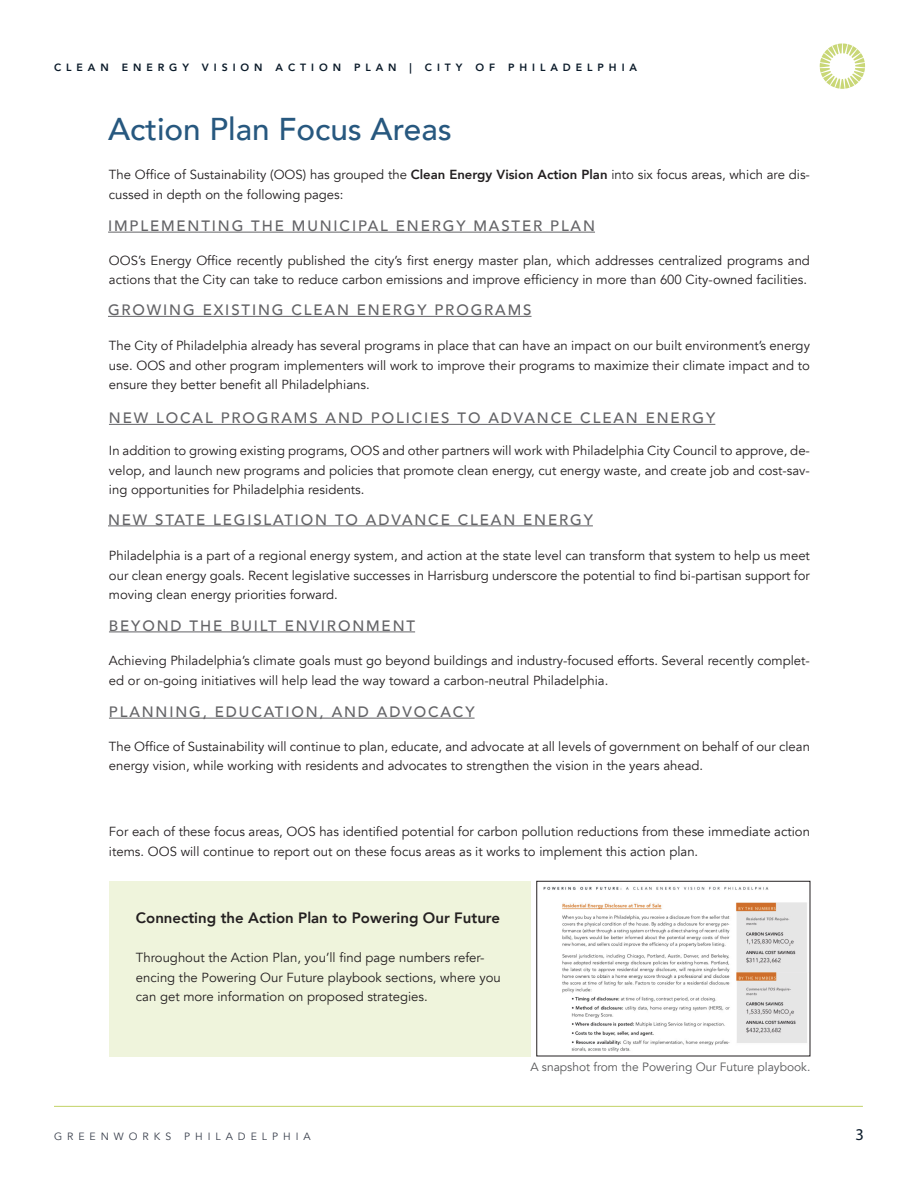
<style>
.page{position:relative;width:918px;height:1188px;background:#fff}
.page>*{position:absolute;margin:0;border:0;box-sizing:border-box;transform-origin:0 0}
.A_Head{font:500 31.5px "Avenir";color:#27587f}
.t1{font:16.5px "Myriad Pro";color:#0a1a29}
.B_Head{font:500 15px "Avenir";letter-spacing:.125em;color:#636366}
.Body{font:800 15px "Avenir";color:#231f20}
.Body-2{font:13.2px/19.5px "Avenir";color:#231f20}
.t2{font:500 13.2px "Avenir";color:#231f20}
.t3{font:12px "Avenir";color:#57585a}
.t4{font:800 10.5px "Avenir";letter-spacing:.47em;color:#0a1a29}
.t5{font:10.5px "Avenir";letter-spacing:.475em;color:#393f4c}
.s1{font-weight:800}
</style>
<div class="page">
<svg style="left:820px;top:44px;width:45px;height:45px"></svg>
<hr style="left:54px;top:1106px;width:809px;height:1px;background:#c9d777">
<div style="left:109px;top:881px;width:421px;height:175px;background:#eff4dc"></div>
<img style="left:543px;top:886px;width:264px;height:166px">
<div style="left:536px;top:881px;width:274px;height:175px;border:1px solid #231f20"></div>
<hr style="left:108px;top:232px;width:487px;height:1px;background:#636366">
<hr style="left:108px;top:316px;width:424px;height:1px;background:#636366">
<hr style="left:109px;top:424px;width:606px;height:1px;background:#636366">
<hr style="left:108px;top:526px;width:485px;height:1px;background:#636366">
<hr style="left:109px;top:632px;width:306px;height:1px;background:#636366">
<hr style="left:109px;top:718px;width:366px;height:1px;background:#636366">
<p class="t4" style="left:54px;top:60px;width:585px">CLEAN ENERGY VISION ACTION PLAN | CITY OF PHILADELPHIA</p>
<p class="A_Head" style="left:108px;top:101px;width:345px">Action Plan Focus Areas</p>
<p class="Body-2" style="left:109px;top:165px;width:703px">The Office of Sustainability (OOS) has grouped the <span class="s1">Clean Energy Vision Action Plan</span> into six focus areas, which are dis&shy;cussed in depth on the following pages:</p>
<p class="t2" style="left:109px;top:216px;width:314px">• Implementing the Municipal Energy Master Plan</p>
<p class="Body-2" style="left:109px;top:251px;width:703px">OOS’s Energy Office recently published the city’s first energy master plan, which addresses centralized programs and actions that the City can take to reduce carbon emissions and improve efficiency in more than 600 City-owned facilities.</p>
<p class="t2" style="left:109px;top:301px;width:274px">• Growing Existing Clean Energy Programs</p>
<p class="Body-2" style="left:109px;top:336px;width:703px;text-align:justify">The City of Philadelphia already has several programs in place that can have an impact on our built environment’s energy use. OOS and other program implementers will work to improve their programs to maximize their climate impact and to ensure they better benefit all Philadelphians.</p>
<p class="t2" style="left:109px;top:406px;width:380px">• New Local Programs and Policies to Advance Clean Energy</p>
<p class="Body-2" style="left:109px;top:441px;width:703px;text-align:justify">In addition to growing existing programs, OOS and other partners will work with Philadelphia City Council to approve, de&shy;velop, and launch new programs and policies that promote clean energy, cut energy waste, and create job and cost-sav&shy;ing opportunities for Philadelphia residents.</p>
<p class="t2" style="left:109px;top:511px;width:313px">• New State Legislation to Advance Clean Energy</p>
<p class="Body-2" style="left:109px;top:546px;width:703px;text-align:justify">Philadelphia is a part of a regional energy system, and action at the state level can transform that system to help us meet our clean energy goals. Recent legislative successes in Harrisburg underscore the potential to find bi-partisan support for moving clean energy priorities forward.</p>
<p class="t2" style="left:109px;top:616px;width:206px">• Beyond the Built Environment</p>
<p class="Body-2" style="left:109px;top:651px;width:703px">Achieving Philadelphia’s climate goals must go beyond buildings and industry-focused efforts. Several recently complet&shy;ed or on-going initiatives will help lead the way toward a carbon-neutral Philadelphia.</p>
<p class="t2" style="left:109px;top:702px;width:237px">• Planning, Education, and Advocacy</p>
<p class="Body-2" style="left:109px;top:737px;width:703px">The Office of Sustainability will continue to plan, educate, and advocate at all levels of government on behalf of our clean energy vision, while working with residents and advocates to strengthen the vision in the years ahead.</p>
<p class="B_Head" style="left:108px;top:213px;width:488px">IMPLEMENTING THE MUNICIPAL ENERGY MASTER PLAN</p>
<p class="B_Head" style="left:108px;top:297px;width:425px">GROWING EXISTING CLEAN ENERGY PROGRAMS</p>
<p class="B_Head" style="left:109px;top:405px;width:608px">NEW LOCAL PROGRAMS AND POLICIES TO ADVANCE CLEAN ENERGY</p>
<p class="B_Head" style="left:108px;top:507px;width:486px">NEW STATE LEGISLATION TO ADVANCE CLEAN ENERGY</p>
<p class="B_Head" style="left:109px;top:613px;width:308px">BEYOND THE BUILT ENVIRONMENT</p>
<p class="B_Head" style="left:109px;top:699px;width:367px">PLANNING, EDUCATION, AND ADVOCACY</p>
<p class="Body-2" style="left:109px;top:822px;width:703px">For each of these focus areas, OOS has identified potential for carbon pollution reductions from these immediate action items. OOS will continue to report out on these focus areas as it works to implement this action plan.</p>
<p class="Body" style="left:136px;top:906px;width:366px">Connecting the Action Plan to Powering Our Future</p>
<p class="Body-2" style="left:136px;top:948px;width:366px">Throughout the Action Plan, you’ll find page numbers refer&shy;encing the Powering Our Future playbook sections, where you can get more information on proposed strategies.</p>
<p class="t3" style="left:530px;top:1060px;width:282px">A snapshot from the Powering Our Future playbook.</p>
<p class="t5" style="left:54px;top:1130px;width:258px">GREENWORKS PHILADELPHIA</p>
<p class="t1" style="left:856px;top:1124px;width:10px">3</p>
</div>
